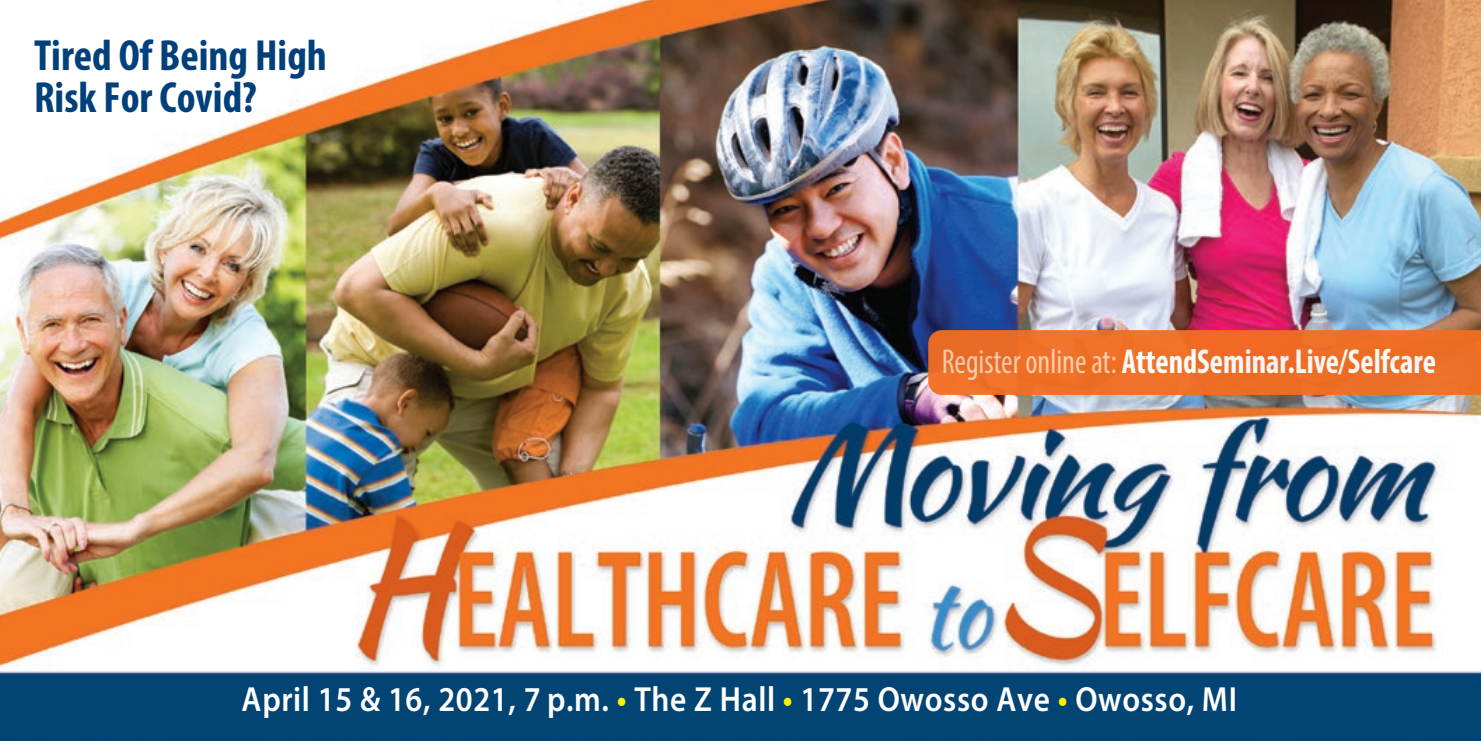
<style>
.page{position:relative;width:1481px;height:741px;background:#fff}
.page>*{position:absolute;margin:0;border:0;box-sizing:border-box;transform-origin:0 0}
.t1{font:700 condensed 43.75px/42px "Myriad Pro";color:#01407b}
.t2{font:600 35px "Myriad Pro";letter-spacing:.02em;color:#fff;scale:.9 1}
.t3{font:700 condensed 34.65px "Myriad Pro";color:#fff;scale:.91 1}
.s1{font-weight:400;color:#fccfae}
.s2{color:#fff101}
</style>
<div class="page">
<img style="left:0;top:0;width:1480px;height:740px">
<div style="left:928px;top:330px;width:552px;height:65px;background:#ee6f26"></div>
<p class="t1" style="left:34px;top:33px;width:294px">Tired Of Being High<br>Risk For Covid?</p>
<p class="t3" style="left:941px;top:340px;width:544px"><span class="s1">Register online at:</span> AttendSeminar.Live/Selfcare</p>
<p class="t2" style="left:242px;top:676px;width:1107px">April 15 &amp; 16, 2021, 7 p.m. <span class="s2">•</span> The Z Hall <span class="s2">•</span> 1775 Owosso Ave <span class="s2">•</span> Owosso, MI</p>
</div>
